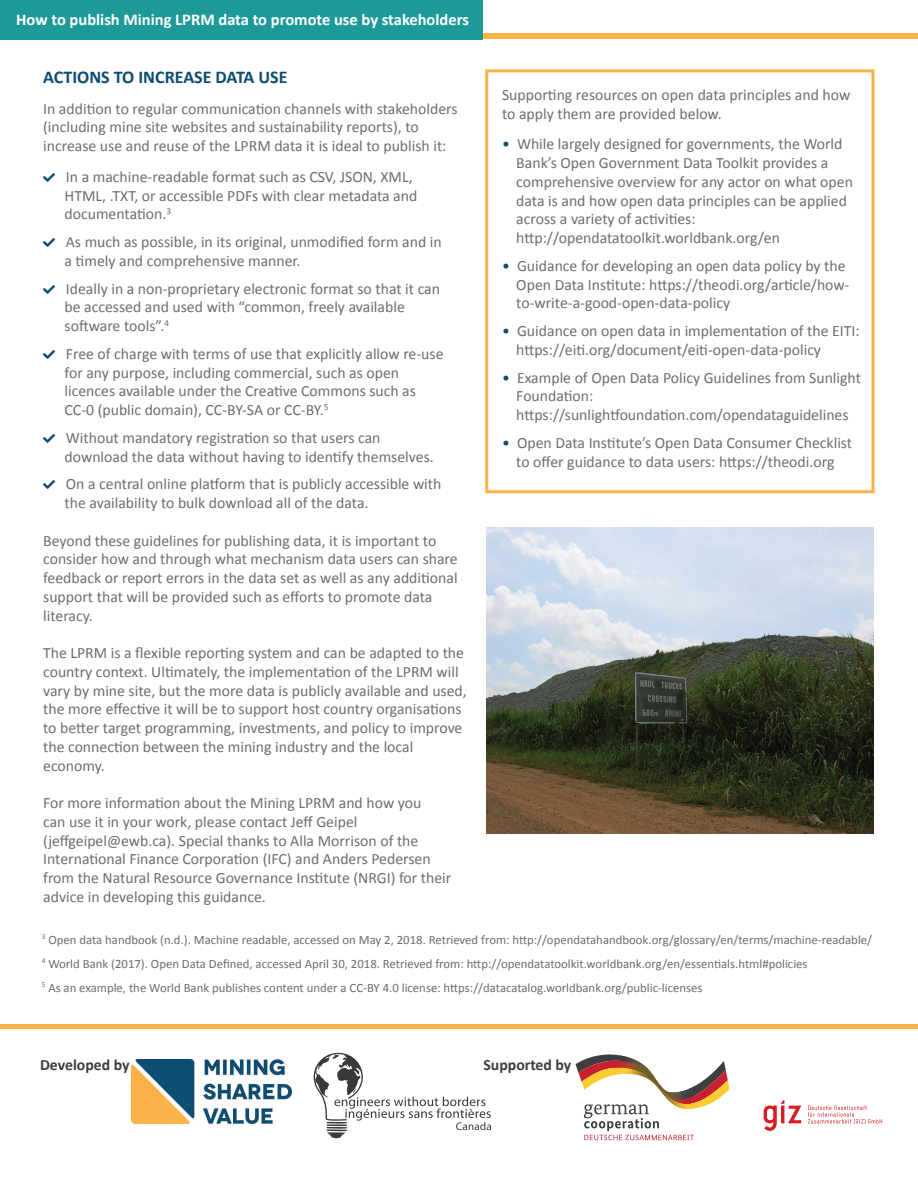
<style>
.page{position:relative;width:918px;height:1188px;background:#fff}
.page>*{position:absolute;margin:0;border:0;box-sizing:border-box;transform-origin:0 0}
.t1{font:700 18px "Calibri";color:#0c4d72}
.t2{font:700 16.5px "Calibri";color:#fff}
.t3{font:15.75px/18.8px "Calibri";color:#6c6d70}
.t4{font:700 15.75px "Calibri";color:#3e3e3f}
.t5{font:12.75px "Calibri";color:#6c6d70}
.s1{color:#0c4d72}
</style>
<div class="page">
<div style="left:482px;top:33px;width:436px;height:6px;background:#fbb249"></div>
<div style="left:0;top:0;width:483px;height:39px;background:#1e9999"></div>
<div style="left:485px;top:69px;width:389px;height:424px;border:3px solid #fbb249"></div>
<img style="left:487px;top:527px;width:386px;height:307px">
<hr style="left:0;top:1024px;width:918px;height:4px;background:#fbb249">
<svg style="left:313px;top:1052px;width:178px;height:86px"></svg>
<svg style="left:764px;top:1100px;width:37px;height:31px"></svg>
<svg style="left:808px;top:1106px;width:74px;height:18px"></svg>
<svg style="left:576px;top:1055px;width:153px;height:85px"></svg>
<img style="left:669px;top:1086px;width:25px;height:14px">
<img style="left:132px;top:1060px;width:159px;height:64px">
<p class="t2" style="left:16px;top:9px;width:454px">How to publish Mining LPRM data to promote use by stakeholders</p>
<p class="t1" style="left:43px;top:66px;width:246px">ACTIONS TO INCREASE DATA USE</p>
<p class="t3" style="left:43px;top:98px;width:416px">In addition to regular communication channels with stakeholders (including mine site websites and sustainability reports), to increase use and reuse of the LPRM data it is ideal to publish it:</p>
<p class="t3" style="left:65px;top:167px;width:354px">In a machine-readable format such as CSV, JSON, XML,<br>HTML, .TXT, or accessible PDFs with clear metadata and documentation.<sup>3</sup></p>
<p class="t3" style="left:65px;top:232px;width:379px">As much as possible, in its original, unmodified form and in a timely and comprehensive manner.</p>
<p class="t3" style="left:65px;top:278px;width:377px">Ideally in a non-proprietary electronic format so that it can be accessed and used with “common, freely available software tools”.<sup>4</sup></p>
<p class="t3" style="left:65px;top:344px;width:381px">Free of charge with terms of use that explicitly allow re-use for any purpose, including commercial, such as open licences available under the Creative Commons such as CC-0 (public domain), CC-BY-SA or CC-BY.<sup>5</sup></p>
<p class="t3" style="left:65px;top:428px;width:371px">Without mandatory registration so that users can download the data without having to identify themselves.</p>
<p class="t3" style="left:65px;top:474px;width:378px">On a central online platform that is publicly accessible with the availability to bulk download all of the data.</p>
<p class="t3" style="left:43px;top:530px;width:416px">Beyond these guidelines for publishing data, it is important to consider how and through what mechanism data users can share feedback or report errors in the data set as well as any additional support that will be provided such as efforts to promote data literacy.</p>
<p class="t3" style="left:43px;top:643px;width:425px">The LPRM is a flexible reporting system and can be adapted to the country context. Ultimately, the implementation of the LPRM will vary by mine site, but the more data is publicly available and used, the more effective it will be to support host country organisations to better target programming, investments, and policy to improve the connection between the mining industry and the local economy.</p>
<p class="t3" style="left:43px;top:793px;width:410px">For more information about the Mining LPRM and how you<br>can use it in your work, please contact Jeff Geipel (jeffgeipel@ewb.ca). Special thanks to Alla Morrison of the International Finance Corporation (IFC) and Anders Pedersen from the Natural Resource Governance Institute (NRGI) for their advice in developing this guidance.</p>
<p class="t3" style="left:502px;top:84px;width:350px">Supporting resources on open data principles and how to apply them are provided below.</p>
<p class="t3" style="left:516px;top:134px;width:338px;text-indent:-14px"><span class="s1">•</span> While largely designed for governments, the World Bank’s Open Government Data Toolkit provides a comprehensive overview for any actor on what open data is and how open data principles can be applied across a variety of activities: http://opendatatoolkit.worldbank.org/en</p>
<p class="t3" style="left:516px;top:255px;width:334px;text-indent:-14px"><span class="s1">•</span> Guidance for developing an open data policy by the<br>Open Data Institute: https://theodi.org/article/how&shy;to-write-a-good-open-data-policy</p>
<p class="t3" style="left:516px;top:321px;width:345px;text-indent:-14px"><span class="s1">•</span> Guidance on open data in implementation of the EITI: https://eiti.org/document/eiti-open-data-policy</p>
<p class="t3" style="left:516px;top:367px;width:346px;text-indent:-14px"><span class="s1">•</span> Example of Open Data Policy Guidelines from Sunlight<br>Foundation: https://sunlightfoundation.com/opendataguidelines</p>
<p class="t3" style="left:502px;top:432px;width:352px;text-align:center"><span class="s1">•</span> Open Data Institute’s Open Data Consumer Checklist to offer guidance to data users: https://theodi.org</p>
<p class="t5" style="left:42px;top:932px;width:832px"><sup>3</sup> Open data handbook (n.d.). Machine readable, accessed on May 2, 2018. Retrieved from: http://opendatahandbook.org/glossary/en/terms/machine-readable/</p>
<p class="t5" style="left:42px;top:956px;width:767px"><sup>4</sup> World Bank (2017). Open Data Defined, accessed April 30, 2018. Retrieved from: http://opendatatoolkit.worldbank.org/en/essentials.html#policies</p>
<p class="t5" style="left:42px;top:980px;width:662px"><sup>5</sup> As an example, the World Bank publishes content under a CC-BY 4.0 license: https://datacatalog.worldbank.org/public-licenses</p>
<p class="t4" style="left:40px;top:1055px;width:91px">Developed by</p>
<p class="t4" style="left:484px;top:1055px;width:89px">Supported by</p>
</div>
